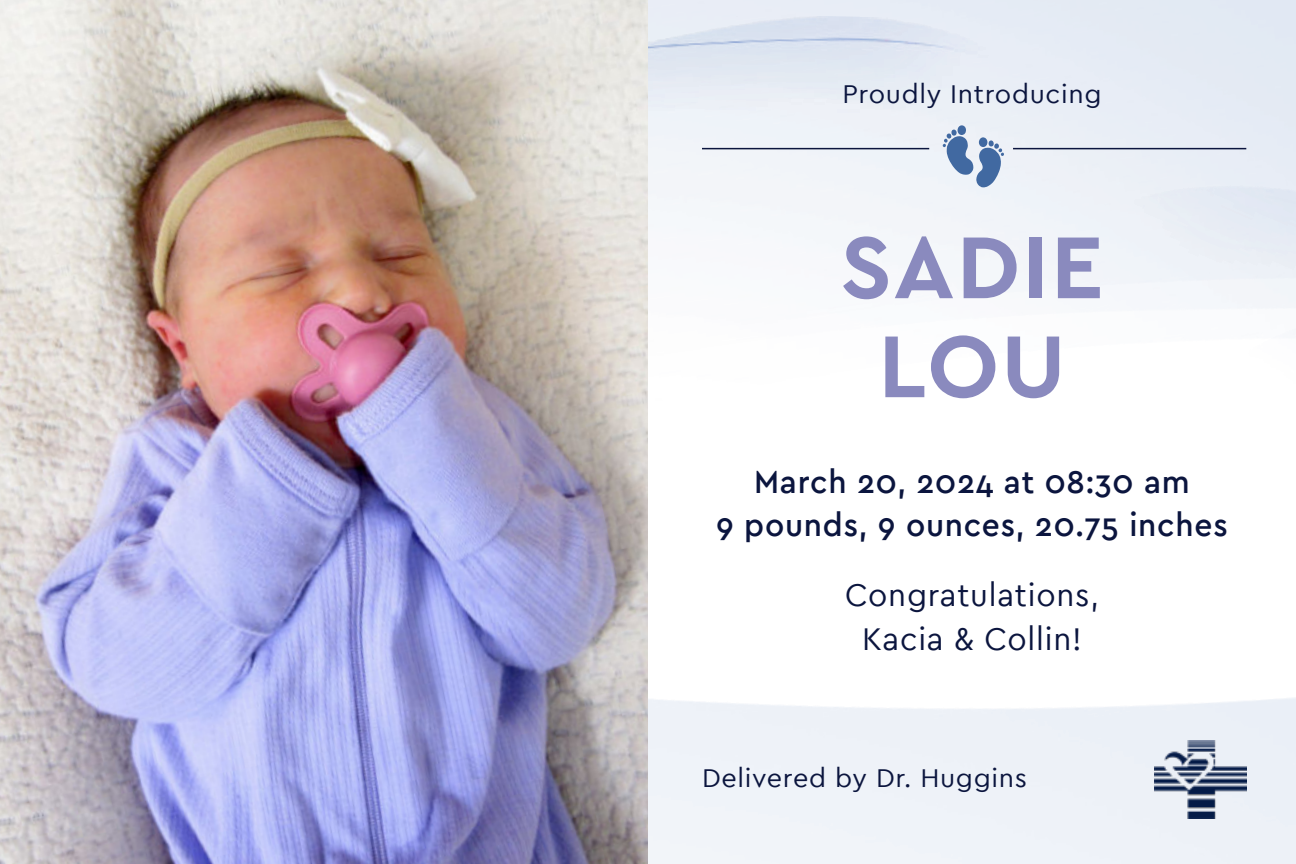
<style>
.page{position:relative;width:1296px;height:864px;background:#fff}
.page>*{position:absolute;margin:0;border:0;box-sizing:border-box;transform-origin:0 0}
.t1{font:700 91.8px/99px "Cera";letter-spacing:.025em;color:#8a8abe;text-align:center}
.t2{font:500 33px/43.2px "Cera";letter-spacing:.025em;color:#0b153e;text-align:center;scale:.96 1}
.t3{font:33px/43.2px "Cera";letter-spacing:.025em;color:#0b153e;text-align:center;scale:.96 1}
.t4{font:27px "Cera";letter-spacing:.025em;color:#0b153e}
</style>
<div class="page">
<div style="left:648px;top:698px;width:648px;height:166px;background:#eef2f8"></div>
<img style="left:1155px;top:741px;width:92px;height:77px">
<img style="left:0;top:0;width:648px;height:864px">
<svg style="left:943px;top:125px;width:61px;height:62px;background:#a3b7d2"></svg>
<hr style="left:702px;top:148px;width:227px;height:1px;background:#0b153e">
<hr style="left:1013px;top:148px;width:233px;height:1px;background:#0b153e">
<p class="t4" style="left:842px;top:82px;width:261px">Proudly Introducing</p>
<h1 class="t1" style="left:840px;top:217px;width:265px">SADIE<br>LOU</h1>
<p class="t2" style="left:716px;top:462px;width:534px">March 20, 2024 at 08:30 am<br>9 pounds, 9 ounces, 20.75 inches</p>
<p class="t3" style="left:845px;top:576px;width:266px">Congratulations,<br>Kacia &amp; Collin!</p>
<p class="t4" style="left:702px;top:767px;width:327px">Delivered by Dr. Huggins</p>
</div>
